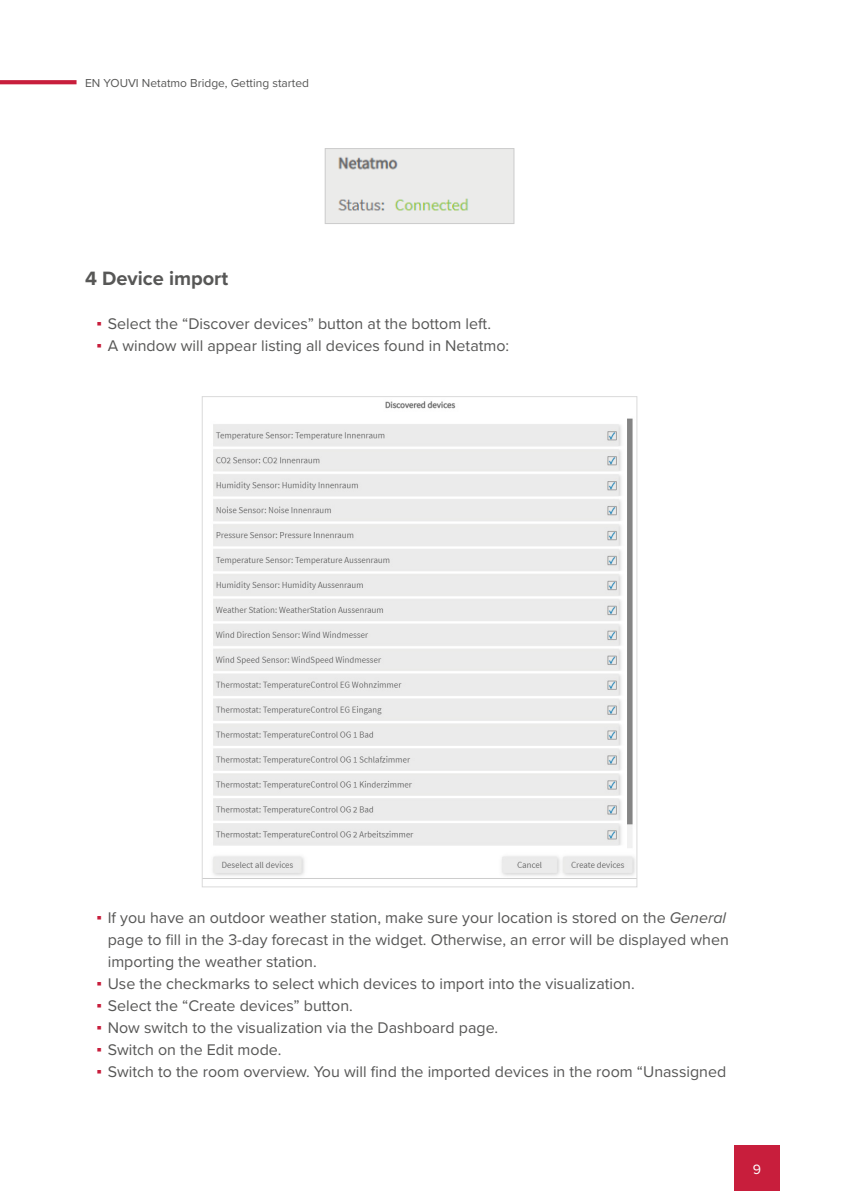
<style>
.page{position:relative;width:842px;height:1191px;background:#fff}
.page>*{position:absolute;margin:0;border:0;box-sizing:border-box;transform-origin:0 0}
.t1{font:700 20px "Proxima Nova";color:#575756}
.t2{font:16px/22px "Proxima Nova";color:#575756}
.t3{font:14px "Proxima Nova";color:#fff}
.t4{font:12px "Proxima Nova";color:#575756}
.s1{font-family:"Verdana";color:#c81e3c}
.s2{font-style:italic}
</style>
<div class="page">
<div style="left:734px;top:1145px;width:46px;height:46px;background:#c81e3c"></div>
<svg style="left:0;top:80px;width:77px;height:4px"></svg>
<img style="left:327px;top:150px;width:185px;height:72px">
<div style="left:325px;top:148px;width:189px;height:76px;border:1px solid #ccc"></div>
<img style="left:212px;top:401px;width:423px;height:475px">
<p class="t4" style="left:85px;top:74px;width:225px">EN YOUVI Netatmo Bridge, Getting started</p>
<p class="t1" style="left:85px;top:263px;width:145px">4 Device import</p>
<p class="t2" style="left:96px;top:311px;width:396px"><span class="s1">▪</span> Select the “Discover devices” button at the bottom left.</p>
<p class="t2" style="left:96px;top:333px;width:414px"><span class="s1">▪</span> A window will appear listing all devices found in Netatmo:</p>
<p class="t2" style="left:108px;top:905px;width:623px;text-indent:-11px"><span class="s1">▪</span> If you have an outdoor weather station, make sure your location is stored on the <span class="s2">General </span>page to fill in the 3-day forecast in the widget. Otherwise, an error will be displayed when importing the weather station.</p>
<p class="t2" style="left:96px;top:971px;width:540px"><span class="s1">▪</span> Use the checkmarks to select which devices to import into the visualization.</p>
<p class="t2" style="left:96px;top:993px;width:258px"><span class="s1">▪</span> Select the “Create devices” button.</p>
<p class="t2" style="left:96px;top:1015px;width:403px"><span class="s1">▪</span> Now switch to the visualization via the Dashboard page.</p>
<p class="t2" style="left:96px;top:1037px;width:186px"><span class="s1">▪</span> Switch on the Edit mode.</p>
<p class="t2" style="left:96px;top:1059px;width:631px"><span class="s1">▪</span> Switch to the room overview. You will find the imported devices in the room “Unassigned</p>
<p class="t3" style="left:753px;top:1159px;width:10px">9</p>
</div>
